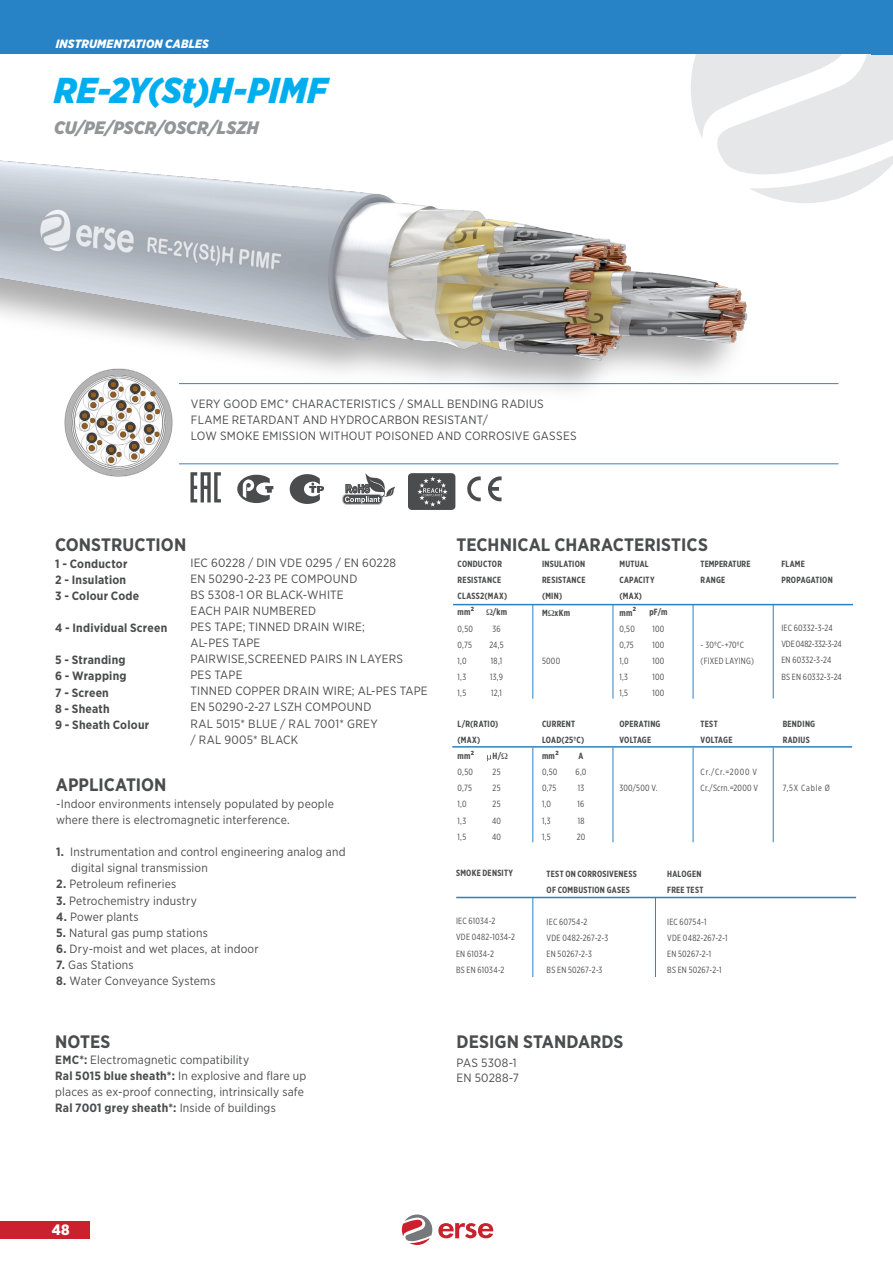
<style>
.page{position:relative;width:893px;height:1263px;background:#fff}
.page>*{position:absolute;margin:0;border:0;box-sizing:border-box;transform-origin:0 0}
.t1{font:italic 900 36px "Gotham Narrow";letter-spacing:.005em;color:#00aeef}
.t2{font:700 18px "Gotham Narrow";color:#4b4c4d}
.t3{font:italic 900 18px "Gotham Narrow";color:#939598}
.t4{font:900 15px "Gotham Narrow";color:#fff}
.t5{font:12px/16px "Gotham Narrow";letter-spacing:.015em;color:#4b4c4d}
.t6{font:700 12px/16px "Gotham Narrow";letter-spacing:.02em;color:#4b4c4d}
.t7{font:italic 900 12px "Gotham Narrow";letter-spacing:.015em;color:#fff}
.t8{font:9px/16px "Gotham X Narrow";letter-spacing:.025em;color:#4b4c4d}
.t9{font:700 9px/16px "Gotham X Narrow";letter-spacing:.03em;color:#4b4c4d}
.t10{font:700 9px/16px "Gotham X Narrow";letter-spacing:.01em;color:#4b4c4d}
.t11{font:900 6px "Gotham Narrow";color:#4b4c4d}
.s1{font-weight:700}
</style>
<div class="page">
<div style="left:0;top:0;width:893px;height:54px;background:#2783c5"></div>
<svg style="left:691px;top:54px;width:202px;height:149px"></svg>
<div style="left:0;top:1222px;width:90px;height:17px;background:#cb202d"></div>
<hr style="left:174px;top:464px;width:664px;height:1px;background:#2b85c6">
<hr style="left:174px;top:383px;width:664px;height:1px;background:#2b85c6">
<img style="left:67px;top:438px;width:112px;height:39px">
<img style="left:0;top:81px;width:751px;height:357px">
<hr style="left:532px;top:604px;width:1px;height:95px;background:#2783c5">
<hr style="left:453px;top:604px;width:400px;height:1px;background:#2783c5">
<hr style="left:452px;top:746px;width:400px;height:2px;background:#2783c5">
<hr style="left:532px;top:747px;width:1px;height:95px;background:#2783c5">
<hr style="left:613px;top:604px;width:1px;height:95px;background:#2783c5">
<hr style="left:613px;top:747px;width:1px;height:95px;background:#2783c5">
<hr style="left:693px;top:604px;width:1px;height:95px;background:#2783c5">
<hr style="left:693px;top:747px;width:1px;height:95px;background:#2783c5">
<hr style="left:773px;top:604px;width:1px;height:94px;background:#2783c5">
<hr style="left:773px;top:747px;width:1px;height:95px;background:#2783c5">
<hr style="left:532px;top:897px;width:1px;height:80px;background:#2783c5">
<hr style="left:456px;top:897px;width:400px;height:1px;background:#2783c5">
<hr style="left:655px;top:897px;width:1px;height:80px;background:#2783c5">
<svg style="left:487px;top:755px;width:4px;height:6px"></svg>
<svg style="left:438px;top:1223px;width:55px;height:15px"></svg>
<svg style="left:402px;top:1214px;width:30px;height:31px"></svg>
<div style="left:343px;top:494px;width:39px;height:10px;background:#4b4c4d;border-radius:4px"></div>
<div style="left:342px;top:494px;width:40px;height:11px;border:1px solid #babdbe;border-radius:4px"></div>
<svg style="left:345px;top:473px;width:50px;height:30px"></svg>
<div style="left:408px;top:473px;width:47px;height:37px;background:#4b4c4d;border-radius:4px"></div>
<svg style="left:417px;top:476px;width:31px;height:31px"></svg>
<svg style="left:237px;top:475px;width:36px;height:28px"></svg>
<svg style="left:289px;top:474px;width:35px;height:30px"></svg>
<svg style="left:467px;top:476px;width:14px;height:25px"></svg>
<svg style="left:488px;top:476px;width:14px;height:25px"></svg>
<svg style="left:190px;top:472px;width:31px;height:30px"></svg>
<p class="t7" style="left:56px;top:36px;width:155px">INSTRUMENTATION CABLES</p>
<h1 class="t1" style="left:54px;top:66px;width:275px">RE-2Y(St)H-PIMF</h1>
<h2 class="t3" style="left:54px;top:116px;width:206px">CU/PE/PSCR/OSCR/LSZH</h2>
<p class="t5" style="left:191px;top:395px;width:387px">VERY GOOD EMC* CHARACTERISTICS / SMALL BENDING RADIUS<br>FLAME RETARDANT AND HYDROCARBON RESISTANT/<br>LOW SMOKE EMISSION WITHOUT POISONED AND CORROSIVE GASSES</p>
<h2 class="t2" style="left:55px;top:533px;width:133px">CONSTRUCTION</h2>
<p class="t6" style="left:55px;top:556px;width:85px">1 - Conductor<br>2 - Insulation<br>3 - Colour Code</p>
<p class="t6" style="left:55px;top:620px;width:114px">4 - Individual Screen</p>
<p class="t6" style="left:55px;top:652px;width:96px">5 - Stranding<br>6 - Wrapping<br>7 - Screen<br>8 - Sheath<br>9 - Sheath Colour</p>
<h2 class="t2" style="left:56px;top:773px;width:112px">APPLICATION</h2>
<p class="t5" style="left:190px;top:555px;width:239px">IEC 60228 / DIN VDE 0295 / EN 60228<br>EN 50290-2-23 PE COMPOUND<br>BS 5308-1 OR BLACK-WHITE<br>EACH PAIR NUMBERED<br>PES TAPE; TINNED DRAIN WIRE;<br>AL-PES TAPE<br>PAIRWISE,SCREENED PAIRS IN LAYERS<br>PES TAPE<br>TINNED COPPER DRAIN WIRE; AL-PES TAPE<br>EN 50290-2-27 LSZH COMPOUND<br>RAL 5015* BLUE / RAL 7001* GREY<br>/ RAL 9005* BLACK</p>
<p class="t5" style="left:56px;top:796px;width:279px">-Indoor environments intensely populated by people where there is electromagnetic interference.</p>
<p class="t5" style="left:71px;top:844px;width:276px;text-indent:-15px"><span class="s1">1.</span> Instrumentation and control engineering analog and digital signal transmission</p>
<p class="t5" style="left:56px;top:876px;width:122px"><span class="s1">2.</span> Petroleum refineries</p>
<p class="t5" style="left:56px;top:892px;width:142px"><span class="s1">3.</span> Petrochemistry industry</p>
<p class="t5" style="left:56px;top:908px;width:84px"><span class="s1">4.</span> Power plants</p>
<p class="t5" style="left:56px;top:924px;width:153px"><span class="s1">5.</span> Natural gas pump stations</p>
<p class="t5" style="left:56px;top:940px;width:204px"><span class="s1">6.</span> Dry-moist and wet places, at indoor</p>
<p class="t5" style="left:56px;top:956px;width:79px"><span class="s1">7.</span> Gas Stations</p>
<p class="t5" style="left:56px;top:972px;width:161px"><span class="s1">8.</span> Water Conveyance Systems</p>
<h2 class="t2" style="left:55px;top:1030px;width:57px">NOTES</h2>
<p class="t5" style="left:55px;top:1052px;width:253px"><span class="s1">EMC*:</span> Electromagnetic compatibility<br><span class="s1">Ral 5015 blue sheath*:</span> In explosive and flare up places as ex-proof connecting, intrinsically safe <span class="s1">Ral 7001 grey sheath*:</span> Inside of buildings</p>
<h2 class="t2" style="left:456px;top:533px;width:253px">TECHNICAL CHARACTERISTICS</h2>
<p class="t9" style="left:458px;top:556px;width:51px">CONDUCTOR<br>RESISTANCE<br>CLASS2(MAX) mm</p>
<p class="t11" style="left:471px;top:605px;width:5px">2</p>
<p class="t9" style="left:493px;top:604px;width:16px">/km</p>
<p class="t8" style="left:458px;top:620px;width:17px">0,50</p>
<p class="t8" style="left:492px;top:620px;width:10px">36</p>
<p class="t8" style="left:458px;top:636px;width:16px">0,75</p>
<p class="t8" style="left:489px;top:636px;width:16px">24,5</p>
<p class="t8" style="left:458px;top:652px;width:11px">1,0</p>
<p class="t8" style="left:491px;top:652px;width:13px">18,1</p>
<p class="t8" style="left:458px;top:668px;width:10px">1,3</p>
<p class="t8" style="left:490px;top:668px;width:14px">13,9</p>
<p class="t8" style="left:458px;top:684px;width:10px">1,5</p>
<p class="t8" style="left:491px;top:684px;width:12px">12,1</p>
<p class="t9" style="left:458px;top:716px;width:42px">L/R(RATIO) (MAX)<br>mm</p>
<p class="t11" style="left:471px;top:749px;width:5px">2</p>
<p class="t8" style="left:458px;top:764px;width:17px">0,50</p>
<p class="t8" style="left:493px;top:764px;width:10px">25</p>
<p class="t8" style="left:458px;top:780px;width:16px">0,75</p>
<p class="t8" style="left:493px;top:780px;width:10px">25</p>
<p class="t8" style="left:458px;top:796px;width:11px">1,0</p>
<p class="t8" style="left:493px;top:796px;width:10px">25</p>
<p class="t8" style="left:458px;top:812px;width:10px">1,3</p>
<p class="t8" style="left:492px;top:812px;width:11px">40</p>
<p class="t8" style="left:458px;top:828px;width:10px">1,5</p>
<p class="t8" style="left:492px;top:828px;width:11px">40</p>
<p class="t9" style="left:493px;top:748px;width:10px">H/</p>
<p class="t9" style="left:456px;top:865px;width:58px">SMOKE DENSITY</p>
<p class="t8" style="left:456px;top:913px;width:60px">IEC 61034-2<br>VDE 0482-1034-2<br>EN 61034-2<br>BS EN 61034-2</p>
<p class="t9" style="left:542px;top:556px;width:45px">INSULATION<br>RESISTANCE (MIN)<br>M xKm</p>
<p class="t8" style="left:542px;top:652px;width:20px">5000</p>
<p class="t9" style="left:542px;top:716px;width:44px">CURRENT<br>LOAD(25ºC) mm</p>
<p class="t11" style="left:555px;top:749px;width:5px">2</p>
<p class="t9" style="left:579px;top:748px;width:6px">A</p>
<p class="t8" style="left:542px;top:764px;width:17px">0,50</p>
<p class="t8" style="left:576px;top:764px;width:12px">6,0</p>
<p class="t8" style="left:542px;top:780px;width:16px">0,75</p>
<p class="t8" style="left:578px;top:780px;width:8px">13</p>
<p class="t8" style="left:542px;top:796px;width:11px">1,0</p>
<p class="t8" style="left:578px;top:796px;width:8px">16</p>
<p class="t8" style="left:542px;top:812px;width:10px">1,3</p>
<p class="t8" style="left:578px;top:812px;width:8px">18</p>
<p class="t8" style="left:542px;top:828px;width:10px">1,5</p>
<p class="t8" style="left:577px;top:828px;width:10px">20</p>
<p class="t9" style="left:619px;top:556px;width:37px">MUTUAL<br>CAPACITY (MAX) mm</p>
<p class="t11" style="left:633px;top:605px;width:5px">2</p>
<p class="t9" style="left:649px;top:604px;width:20px">pF/m</p>
<p class="t8" style="left:619px;top:620px;width:17px">0,50</p>
<p class="t8" style="left:652px;top:620px;width:13px">100</p>
<p class="t8" style="left:619px;top:636px;width:16px">0,75</p>
<p class="t8" style="left:652px;top:636px;width:13px">100</p>
<p class="t8" style="left:619px;top:652px;width:11px">1,0</p>
<p class="t8" style="left:652px;top:652px;width:13px">100</p>
<p class="t8" style="left:619px;top:668px;width:10px">1,3</p>
<p class="t8" style="left:652px;top:668px;width:13px">100</p>
<p class="t8" style="left:619px;top:684px;width:10px">1,5</p>
<p class="t8" style="left:652px;top:684px;width:13px">100</p>
<p class="t9" style="left:619px;top:716px;width:43px">OPERATING<br>VOLTAGE</p>
<p class="t8" style="left:619px;top:780px;width:40px">300/500 V.</p>
<p class="t10" style="left:701px;top:556px;width:51px">TEMPERATURE<br>RANGE</p>
<p class="t8" style="left:701px;top:636px;width:55px">- 30ºC~+70ºC (FIXED LAYING)</p>
<p class="t9" style="left:701px;top:716px;width:33px">TEST<br>VOLTAGE</p>
<p class="t8" style="left:701px;top:764px;width:59px">Cr./Cr.=2000 V<br>Cr./Scrn.=2000 V</p>
<p class="t9" style="left:547px;top:865px;width:92px">TEST ON CORROSIVENESS<br>OF COMBUSTION GASES</p>
<p class="t8" style="left:547px;top:913px;width:63px">IEC 60754-2<br>VDE 0482-267-2-3<br>EN 50267-2-3<br>BS EN 50267-2-3</p>
<p class="t9" style="left:667px;top:865px;width:38px">HALOGEN<br>FREE TEST</p>
<p class="t8" style="left:667px;top:913px;width:62px">IEC 60754-1<br>VDE 0482-267-2-1<br>EN 50267-2-1<br>BS EN 50267-2-1</p>
<p class="t9" style="left:781px;top:556px;width:53px">FLAME<br>PROPAGATION</p>
<p class="t8" style="left:781px;top:620px;width:62px">IEC 60332-3-24<br>VDE 0482-332-3-24<br>EN 60332-3-24<br>BS EN 60332-3-24</p>
<p class="t9" style="left:783px;top:716px;width:34px">BENDING<br>RADIUS</p>
<p class="t8" style="left:783px;top:780px;width:49px">7,5X Cable Ø</p>
<h2 class="t2" style="left:456px;top:1030px;width:169px">DESIGN STANDARDS</h2>
<p class="t5" style="left:456px;top:1055px;width:64px;line-height:15px">PAS 5308-1<br>EN 50288-7</p>
<p class="t4" style="left:52px;top:1220px;width:19px">48</p>
</div>
